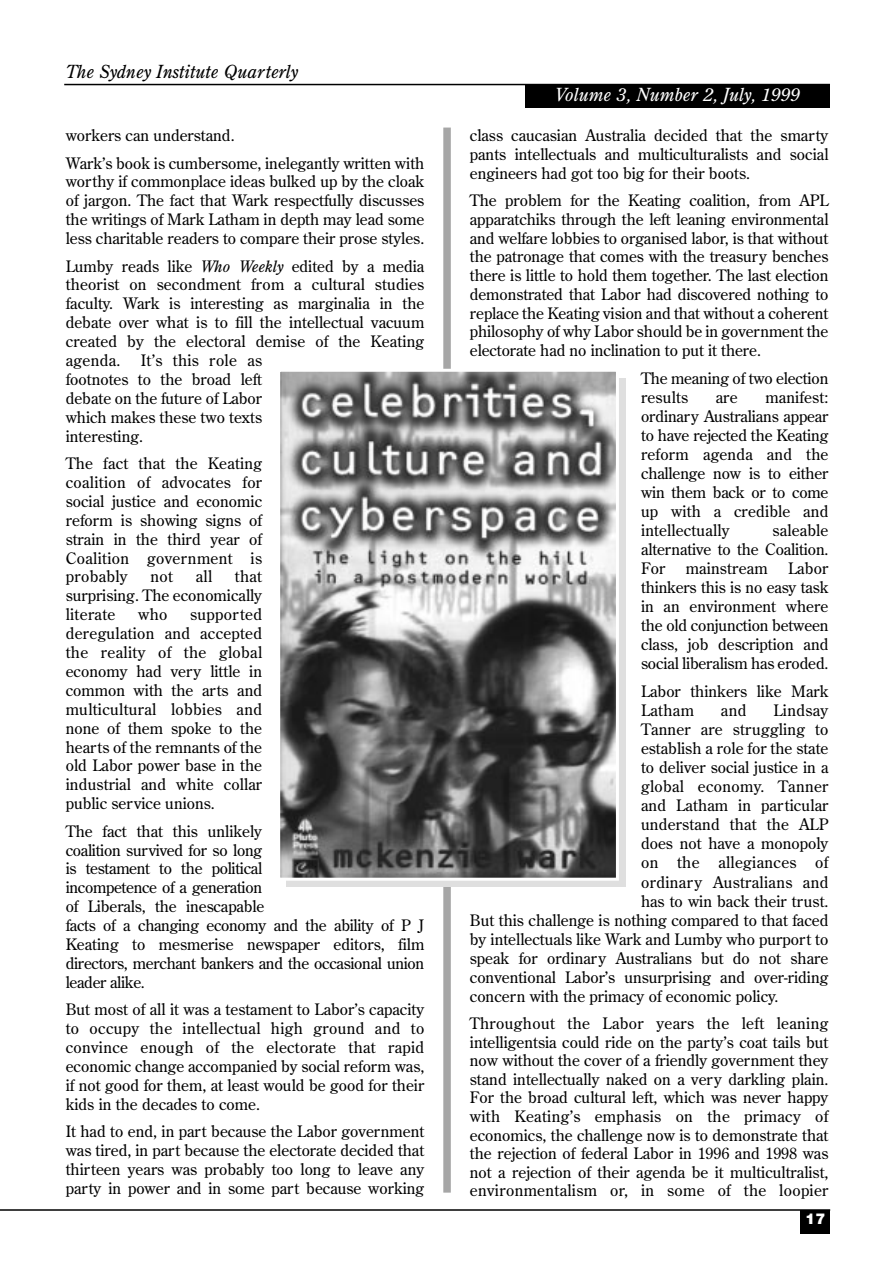
<style>
.page{position:relative;width:893px;height:1263px;background:#fff}
.page>*{position:absolute;margin:0;border:0;box-sizing:border-box;transform-origin:0 0}
.t1{font:italic 18px "Century Old Style";color:#000}
.t2{font:italic 18px "Century Old Style";color:#fff}
.t3{font:15.75px/18.9px "Century Old Style";color:#000;text-align:justify}
.t4{font:15.75px/18.9px "Century Old Style";letter-spacing:-.02em;color:#000}
.t5{font:15.75px "Century Old Style";letter-spacing:.02em;color:#000}
.t6{font:900 15px "Helvetica Neue";color:#fff}
.s1{font-style:italic}
</style>
<div class="page">
<div style="left:443px;top:128px;width:8px;height:1065px;background:#a6a6a6"></div>
<div style="left:525px;top:84px;width:305px;height:24px;background:#000"></div>
<hr style="left:64px;top:84px;width:766px;height:1px;background:#000">
<div style="left:800px;top:1210px;width:30px;height:23px;background:#000"></div>
<hr style="left:0;top:1209px;width:830px;height:2px;background:#000">
<div style="left:287px;top:378px;width:339px;height:509px;background:#dfdfdf"></div>
<img style="left:281px;top:373px;width:334px;height:504px">
<div style="left:277px;top:369px;width:342px;height:512px;border:3px solid #fff"></div>
<p class="t1" style="left:66px;top:65px;width:234px">The Sydney Institute Quarterly</p>
<p class="t3" style="left:66px;top:123px;width:360px;line-height:27.5px">workers can understand.<br>Wark’s book is cumbersome, inelegantly written with</p>
<p class="t3" style="left:66px;top:173px;width:360px">worthy if commonplace ideas bulked up by the cloak of jargon. The fact that Wark respectfully discusses the writings of Mark Latham in depth may lead some less charitable readers to compare their prose styles.</p>
<p class="t3" style="left:66px;top:258px;width:360px">Lumby reads like <span class="s1">Who Weekly</span> edited by a media theorist on secondment from a cultural studies faculty. Wark is interesting as marginalia in the debate over what is to fill the intellectual vacuum created by the electoral demise of the Keating agenda.</p>
<p class="t3" style="left:66px;top:352px;width:198px;text-indent:75px">It’s this role as footnotes to the broad left debate on the future of Labor which makes these two texts interesting.</p>
<p class="t3" style="left:66px;top:455px;width:198px">The fact that the Keating coalition of advocates for social justice and economic reform is showing signs of strain in the third year of Coalition government is probably</p>
<p class="t3" style="left:66px;top:568px;width:198px;text-indent:169px">that surprising. The economically literate</p>
<p class="t3" style="left:150px;top:568px;width:24px">not</p>
<p class="t3" style="left:196px;top:568px;width:18px">all</p>
<p class="t3" style="left:66px;top:606px;width:198px;text-indent:124px">supported deregulation and accepted the reality of the global economy had very little in common with the arts and multicultural lobbies and none of them spoke to the hearts of the remnants of the old Labor power base in the industrial and white collar public service unions.</p>
<p class="t4" style="left:66px;top:823px;width:360px">The fact that this unlikely<br>coalition survived for so long<br>is testament to the political<br>incompetence of a generation<br>of Liberals, the inescapable<br>facts of a changing economy and the ability of P J Keating to mesmerise newspaper editors, film directors, merchant bankers and the occasional union leader alike.</p>
<p class="t3" style="left:66px;top:1001px;width:360px">But most of all it was a testament to Labor’s capacity to occupy the intellectual high ground and to convince enough of the electorate that rapid economic change accompanied by social reform was, if not good for them, at least would be good for their kids in the decades to come.</p>
<p class="t3" style="left:66px;top:1123px;width:360px">It had to end, in part because the Labor government was tired, in part because the electorate decided that thirteen years was probably too long to leave any party in power and in some part because working</p>
<p class="t3" style="left:138px;top:606px;width:31px">who</p>
<p class="t2" style="left:555px;top:88px;width:246px">Volume 3, Number 2, July, 1999</p>
<p class="t3" style="left:470px;top:127px;width:360px">class caucasian Australia decided that the smarty pants intellectuals and multiculturalists and social engineers had got too big for their boots.</p>
<p class="t3" style="left:470px;top:192px;width:360px">The problem for the Keating coalition, from APL apparatchiks through the left leaning environmental and welfare lobbies to organised labor, is that without the patronage that comes with the treasury benches there is little to hold them together. The last election demonstrated that Labor had discovered nothing to replace the Keating vision and that without a coherent philosophy of why Labor should be in government the electorate had no inclination to put it there.</p>
<p class="t3" style="left:641px;top:370px;width:189px">The meaning of two election results</p>
<p class="t3" style="left:641px;top:389px;width:189px;text-indent:124px">manifest: ordinary Australians appear to have rejected the Keating reform agenda and the challenge now is to either win them back or to come up with a credible and intellectually</p>
<p class="t3" style="left:715px;top:389px;width:24px">are</p>
<p class="t3" style="left:641px;top:522px;width:189px;text-indent:132px">saleable alternative to the Coalition.<br>For</p>
<p class="t3" style="left:641px;top:560px;width:189px;text-indent:147px">Labor thinkers this is no easy task in an environment where the old conjunction between class, job description and social liberalism has eroded.</p>
<p class="t3" style="left:641px;top:683px;width:189px">Labor thinkers like Mark<br>Latham</p>
<p class="t3" style="left:685px;top:560px;width:83px">mainstream</p>
<p class="t3" style="left:721px;top:702px;width:27px">and</p>
<p class="t5" style="left:773px;top:704px;width:56px">Lindsay</p>
<p class="t3" style="left:641px;top:721px;width:189px">Tanner are struggling to</p>
<p class="t3" style="left:641px;top:740px;width:189px">establish a role for the state</p>
<p class="t3" style="left:641px;top:759px;width:189px">to deliver social justice in a</p>
<p class="t5" style="left:641px;top:780px;width:189px">global economy. Tanner</p>
<p class="t3" style="left:641px;top:797px;width:189px">and Latham in particular</p>
<p class="t3" style="left:641px;top:816px;width:189px">understand that the ALP</p>
<p class="t3" style="left:641px;top:835px;width:189px">does not have a monopoly</p>
<p class="t5" style="left:641px;top:856px;width:189px">on the allegiances of</p>
<p class="t5" style="left:641px;top:875px;width:189px">ordinary Australians and</p>
<p class="t3" style="left:641px;top:893px;width:189px">has to win back their trust.</p>
<p class="t3" style="left:470px;top:912px;width:360px">But this challenge is nothing compared to that faced</p>
<p class="t3" style="left:470px;top:931px;width:360px">by intellectuals like Wark and Lumby who purport to</p>
<p class="t3" style="left:470px;top:950px;width:360px">speak for ordinary Australians but do not share</p>
<p class="t3" style="left:470px;top:969px;width:360px">conventional Labor’s unsurprising and over-riding</p>
<p class="t3" style="left:470px;top:988px;width:310px">concern with the primacy of economic policy.</p>
<p class="t3" style="left:470px;top:1015px;width:360px">Throughout the Labor years the left leaning intelligentsia could ride on the party’s coat tails but now without the cover of a friendly government they stand intellectually naked on a very darkling plain.<br>For the broad cultural left, which was never happy with Keating’s emphasis on the primacy of economics, the challenge now is to demonstrate that the rejection of federal Labor in 1996 and 1998 was not a rejection of their agenda be it multicultralist, environmentalism or, in some of the loopier</p>
<p class="t6" style="left:805px;top:1214px;width:22px">17</p>
</div>
